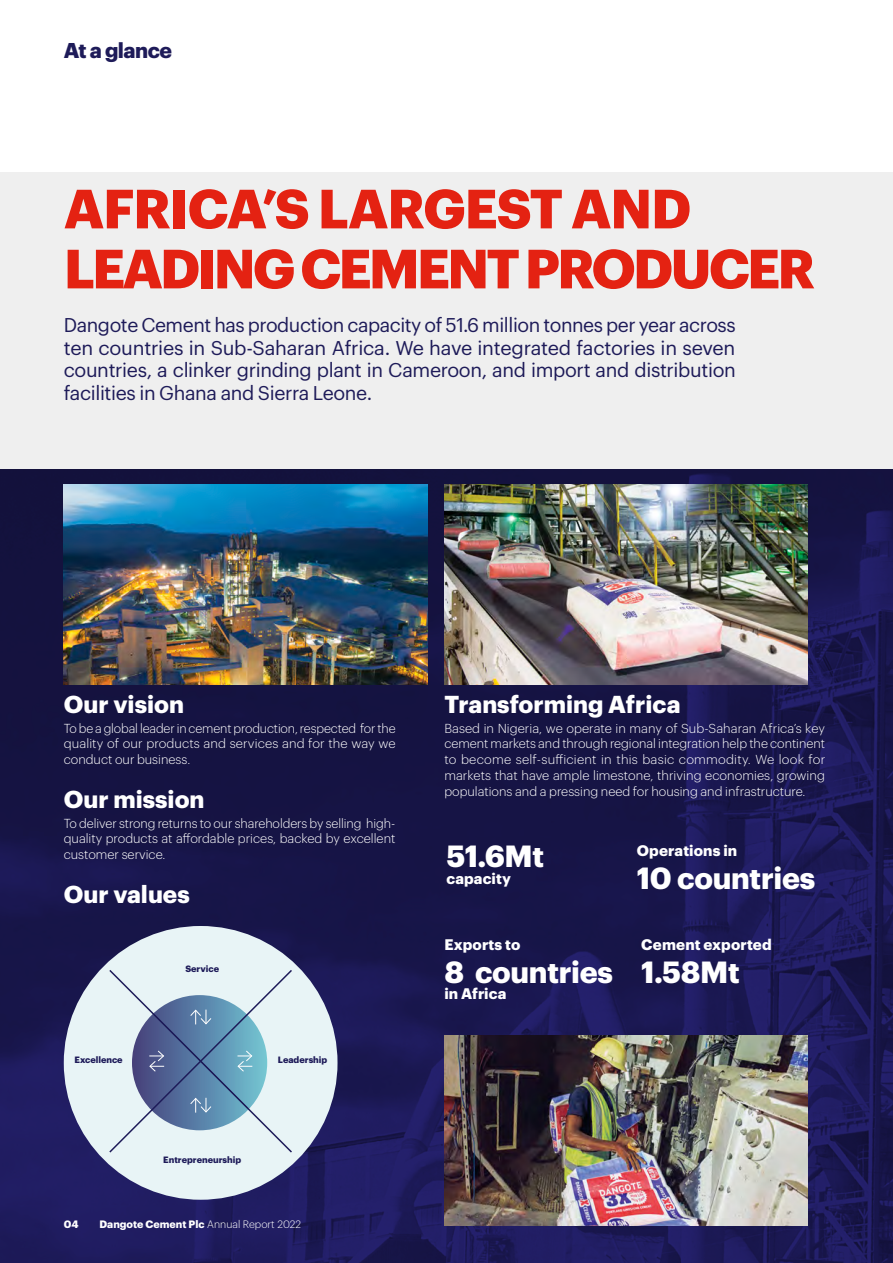
<style>
.page{position:relative;width:893px;height:1263px;background:#fff}
.page>*{position:absolute;margin:0;border:0;box-sizing:border-box;transform-origin:0 0}
.Main_Heading{font:700 54px/60px "Graphik";letter-spacing:-.05em;color:#e42212}
.Chart_Total{font:700 30px "Graphik";letter-spacing:-.01em;color:#fff}
.Subhead_0{font:700 24px "Graphik";color:#fff}
.Page_Title{font:700 21px "Graphik";letter-spacing:-.025em;color:#1e1b59}
.Intro_Text{font:19.5px/22.5px "Graphik";letter-spacing:-.02em;color:#1e1b59;text-align:justify}
.Chart_Title{font:700 15px "Graphik";letter-spacing:.01em;color:#fff}
.Body_Text{font:300 12.75px/15.8px "Graphik";color:#fff;text-align:justify}
.t1{font:700 10.5px "Graphik";color:#fff}
.t2{font:700 9px "Graphik";color:#1e1b59}
.s1{font-weight:300}
</style>
<div class="page">
<div style="left:0;top:172px;width:893px;height:1091px;background:#efefef"></div>
<img style="left:0;top:469px;width:893px;height:794px">
<img style="left:64px;top:484px;width:363px;height:201px">
<img style="left:444px;top:484px;width:364px;height:201px">
<img style="left:444px;top:1035px;width:364px;height:190px">
<div style="left:64px;top:926px;width:273px;height:274px;background:#e8f4f6;border-radius:50%"></div>
<svg style="left:109px;top:970px;width:183px;height:183px"></svg>
<p class="Page_Title" style="left:64px;top:34px;width:110px">At a glance</p>
<p class="Main_Heading" style="left:64px;top:174px;width:753px">AFRICA’S LARGEST AND<br>LEADING CEMENT PRODUCER</p>
<p class="Intro_Text" style="left:64px;top:312px;width:674px">Dangote Cement has production capacity of 51.6 million tonnes per year across ten countries in Sub-Saharan Africa. We have integrated factories in seven countries, a clinker grinding plant in Cameroon, and import and distribution facilities in Ghana and Sierra Leone.</p>
<p class="Subhead_0" style="left:64px;top:685px;width:122px">Our vision</p>
<p class="Body_Text" style="left:64px;top:719px;width:333px">To be a global leader in cement production, respected for the quality of our products and services and for the way we conduct our business.</p>
<p class="Subhead_0" style="left:64px;top:780px;width:142px">Our mission</p>
<p class="Body_Text" style="left:64px;top:814px;width:333px">To deliver strong returns to our shareholders by selling high&shy;quality products at affordable prices, backed by excellent customer service.</p>
<p class="Subhead_0" style="left:64px;top:875px;width:128px">Our values</p>
<p class="t2" style="left:185px;top:962px;width:35px">Service</p>
<p class="t2" style="left:75px;top:1053px;width:50px">Excellence</p>
<p class="t2" style="left:278px;top:1053px;width:51px">Leadership</p>
<p class="t2" style="left:163px;top:1152px;width:79px">Entrepreneurship</p>
<p class="t1" style="left:64px;top:1216px;width:16px">04</p>
<p class="t1" style="left:99px;top:1216px;width:203px">Dangote Cement Plc <span class="s1">Annual Report 2022</span></p>
<p class="Subhead_0" style="left:444px;top:685px;width:238px">Transforming Africa</p>
<p class="Body_Text" style="left:444px;top:719px;width:382px">Based in Nigeria, we operate in many of Sub-Saharan Africa’s key cement markets and through regional integration help the continent to become self-sufficient in this basic commodity. We look for markets that have ample limestone, thriving economies, growing populations and a pressing need for housing and infrastructure.</p>
<p class="Chart_Total" style="left:446px;top:833px;width:99px">51.6Mt</p>
<p class="Chart_Title" style="left:446px;top:867px;width:66px">capacity</p>
<p class="Chart_Title" style="left:444px;top:933px;width:78px">Exports to</p>
<p class="Chart_Total" style="left:444px;top:948px;width:170px">8 countries</p>
<p class="Chart_Title" style="left:444px;top:982px;width:63px">in Africa</p>
<p class="Chart_Title" style="left:637px;top:839px;width:102px">Operations in</p>
<p class="Chart_Total" style="left:637px;top:855px;width:180px">10 countries</p>
<p class="Chart_Title" style="left:641px;top:933px;width:132px">Cement exported</p>
<p class="Chart_Total" style="left:641px;top:948px;width:100px">1.58Mt</p>
</div>
